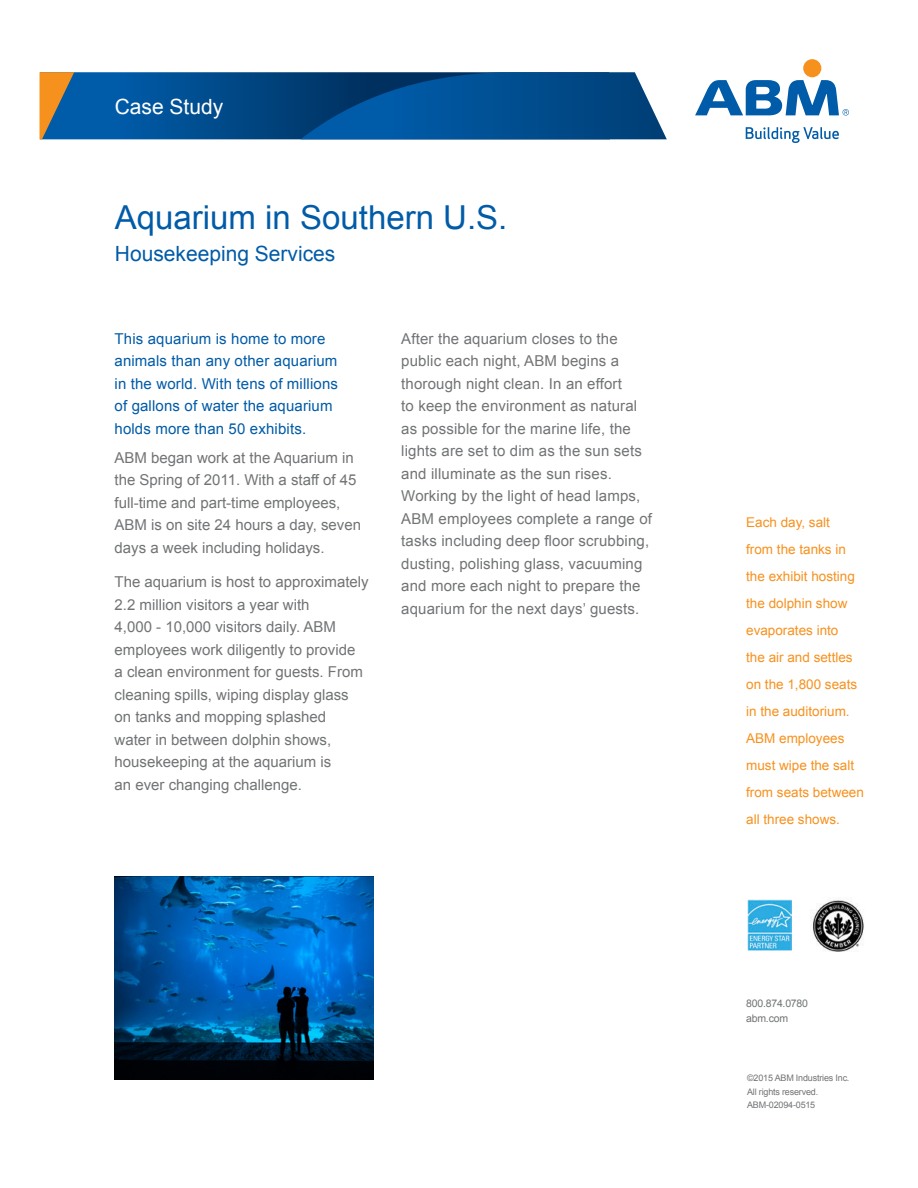
<style>
.page{position:relative;width:918px;height:1188px;background:#fff}
.page>*{position:absolute;margin:0;border:0;box-sizing:border-box;transform-origin:0 0}
.t1{font:33px "Arial";color:#005ba8}
.t2{font:21px "Arial";color:#005ba8}
.t3{font:21px "Arial";color:#fff}
.t4{font:15px/22.5px "Arial";color:#717375}
.t5{font:15px/22.5px "Arial";letter-spacing:.01em;color:#005ba8}
.t6{font:13.5px/27px "Arial";color:#f7911e}
.t7{font:10.5px/15.8px "Arial";letter-spacing:-.02em;color:#717375}
.t8{font:9px/13.5px "Arial";letter-spacing:-.02em;color:#717375}
</style>
<div class="page">
<svg style="left:40px;top:72px;width:627px;height:67px"></svg>
<img style="left:115px;top:876px;width:258px;height:204px">
<div style="left:803px;top:59px;width:18px;height:18px;background:#f7911e;border-radius:50%"></div>
<svg style="left:746px;top:127px;width:93px;height:16px"></svg>
<svg style="left:695px;top:80px;width:154px;height:36px"></svg>
<img style="left:747px;top:899px;width:45px;height:52px">
<img style="left:813px;top:900px;width:51px;height:52px">
<h2 class="t3" style="left:115px;top:93px;width:110px">Case Study</h2>
<h1 class="t1" style="left:115px;top:196px;width:394px">Aquarium in Southern U.S.</h1>
<h2 class="t2" style="left:115px;top:240px;width:222px">Housekeeping Services</h2>
<p class="t5" style="left:115px;top:327px;width:225px">This aquarium is home to more animals than any other aquarium in the world. With tens of millions of gallons of water the aquarium holds more than 50 exhibits.</p>
<p class="t4" style="left:115px;top:446px;width:248px">ABM began work at the Aquarium in the Spring of 2011. With a staff of 45 full-time and part-time employees, ABM is on site 24 hours a day, seven days a week including holidays.</p>
<p class="t4" style="left:115px;top:571px;width:256px">The aquarium is host to approximately 2.2 million visitors a year with<br>4,000 - 10,000 visitors daily. ABM employees work diligently to provide<br>a clean environment for guests. From cleaning spills, wiping display glass on tanks and mopping splashed<br>water in between dolphin shows, housekeeping at the aquarium is<br>an ever changing challenge.</p>
<p class="t4" style="left:401px;top:327px;width:252px">After the aquarium closes to the public each night, ABM begins a thorough night clean. In an effort<br>to keep the environment as natural as possible for the marine life, the lights are set to dim as the sun sets and illuminate as the sun rises.<br>Working by the light of head lamps, ABM employees complete a range of tasks including deep floor scrubbing, dusting, polishing glass, vacuuming and more each night to prepare the aquarium for the next days’ guests.</p>
<p class="t6" style="left:746px;top:509px;width:119px">Each day, salt<br>from the tanks in the exhibit hosting the dolphin show evaporates into<br>the air and settles on the 1,800 seats in the auditorium.<br>ABM employees must wipe the salt from seats between all three shows.</p>
<p class="t7" style="left:746px;top:995px;width:63px">800.874.0780 abm.com</p>
<p class="t8" style="left:747px;top:1071px;width:104px">©2015 ABM Industries Inc.<br>All rights reserved.<br>ABM-02094-0515</p>
</div>
